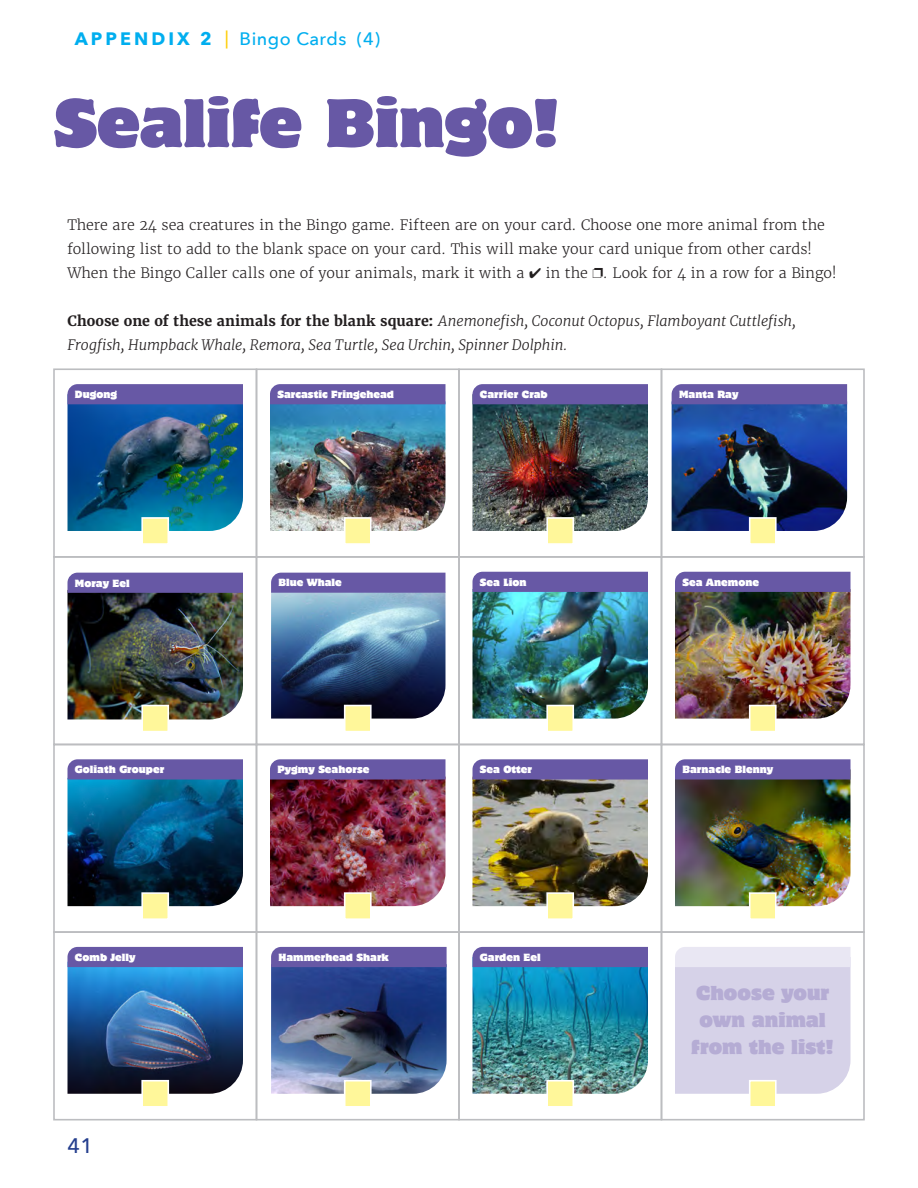
<style>
.page{position:relative;width:918px;height:1188px;background:#fff}
.page>*{position:absolute;margin:0;border:0;box-sizing:border-box;transform-origin:0 0}
.t1{font:60.9px "Motter Corpus Std";letter-spacing:-.005em;color:#6758a5}
.t2{font:500 21px "Avenir Next";color:#253f8e}
.t3{font:18px/27px "Motter Corpus Std";color:#b5acd4;text-align:center}
.t4{font:500 18px "Avenir Next";letter-spacing:.03em;color:#00aeef}
.t5{font:300 14.25px/24px "Merriweather";color:#231f20}
.t6{font:italic 300 14.25px/24px "Merriweather";letter-spacing:-.005em;color:#231f20}
.t7{font:9.3px "Motter Corpus Std";color:#fff}
.s1{font-weight:700}
.s2{color:#fecd08}
.s3{font-weight:700;font-style:normal}
</style>
<div class="page">
<img style="left:53px;top:368px;width:812px;height:753px">
<div style="left:141px;top:705px;width:28px;height:27px;background:#fff79a;border:2px solid #fff"></div>
<p class="t4" style="left:75px;top:23px;width:307px"><span class="s1">APPENDIX 2</span> <span class="s2">|</span> Bingo Cards (4)</p>
<h1 class="t1" style="left:54px;top:84px;width:509px">Sealife Bingo!</h1>
<p class="t5" style="left:68px;top:213px;width:771px">There are 24 sea creatures in the Bingo game. Fifteen are on your card. Choose one more animal from the following list to add to the blank space on your card. This will make your card unique from other cards!<br>When the Bingo Caller calls one of your animals, mark it with a ✔ in the ❐. Look for 4 in a row for a Bingo!</p>
<p class="t6" style="left:68px;top:309px;width:730px"><span class="s3">Choose one of these animals for the blank square:</span> Anemonefish, Coconut Octopus, Flamboyant Cuttlefish,<br>Frogfish, Humpback Whale, Remora, Sea Turtle, Sea Urchin, Spinner Dolphin.</p>
<p class="t7" style="left:75px;top:388px;width:44px">Dugong</p>
<p class="t7" style="left:277px;top:388px;width:118px">Sarcastic Fringehead</p>
<p class="t7" style="left:480px;top:388px;width:69px">Carrier Crab</p>
<p class="t7" style="left:679px;top:388px;width:61px">Manta Ray</p>
<p class="t7" style="left:279px;top:577px;width:65px">Blue Whale</p>
<p class="t7" style="left:480px;top:576px;width:48px">Sea Lion</p>
<p class="t7" style="left:75px;top:577px;width:56px">Moray Eel</p>
<p class="t7" style="left:682px;top:576px;width:78px">Sea Anemone</p>
<p class="t7" style="left:75px;top:764px;width:91px">Goliath Grouper</p>
<p class="t7" style="left:682px;top:764px;width:92px">Barnacle Blenny</p>
<p class="t7" style="left:480px;top:764px;width:54px">Sea Otter</p>
<p class="t7" style="left:277px;top:764px;width:93px">Pygmy Seahorse</p>
<p class="t7" style="left:75px;top:951px;width:62px">Comb Jelly</p>
<h2 class="t2" style="left:68px;top:1128px;width:27px">41</h2>
<p class="t7" style="left:279px;top:951px;width:112px">Hammerhead Shark</p>
<p class="t7" style="left:480px;top:951px;width:62px">Garden Eel</p>
<p class="t3" style="left:691px;top:980px;width:144px">Choose your own animal from the list!</p>
</div>
